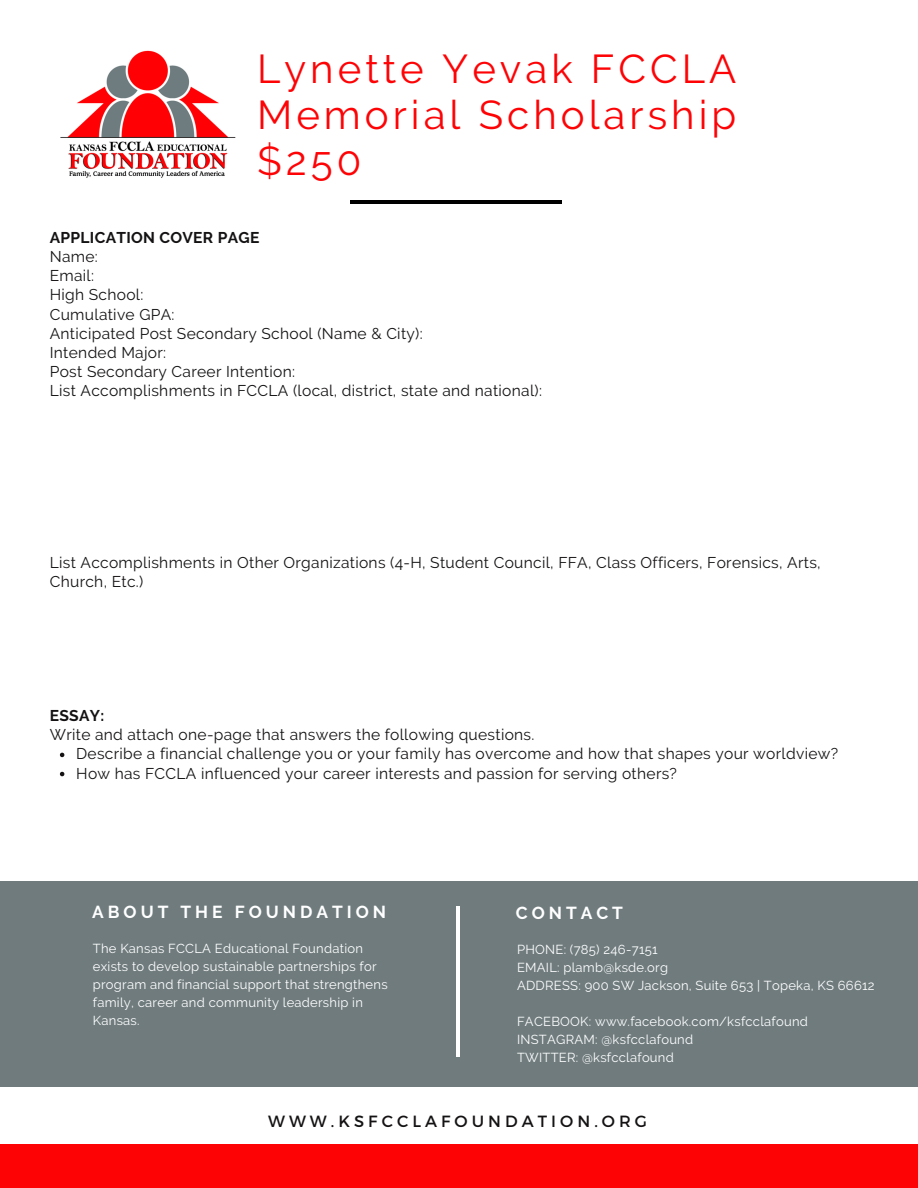
<style>
.page{position:relative;width:918px;height:1188px;background:#fff}
.page>*{position:absolute;margin:0;border:0;box-sizing:border-box;transform-origin:0 0}
.t1{font:40.2px/46.2px "Raleway";letter-spacing:.1em;color:#fe0305}
.t2{font:700 17.4px "Raleway";letter-spacing:.23em;color:#fff}
.t3{font:16.2px "Montserrat";letter-spacing:.25em;color:#141212}
.t4{font:15.6px/19.2px "Raleway";letter-spacing:.02em;color:#141212}
.t5{font:700 15.6px "Raleway";letter-spacing:.02em;color:#141212}
.t6{font:13.05px/18px "Raleway";letter-spacing:.02em;color:#fff}
</style>
<div class="page">
<div style="left:0;top:881px;width:918px;height:206px;background:#6f7b7d"></div>
<hr style="left:456px;top:906px;width:3px;height:151px;background:#fff">
<hr style="left:350px;top:200px;width:212px;height:3px;background:#000">
<div style="left:0;top:1144px;width:918px;height:44px;background:#fe0305"></div>
<img style="left:60px;top:50px;width:176px;height:128px">
<svg style="left:60px;top:753px;width:4px;height:4px"></svg>
<svg style="left:60px;top:772px;width:4px;height:4px"></svg>
<p class="t1" style="left:257px;top:46px;width:481px">Lynette Yevak FCCLA<br>Memorial Scholarship</p>
<p class="t1" style="left:257px;top:138px;width:106px">$250</p>
<p class="t5" style="left:50px;top:228px;width:211px">APPLICATION COVER PAGE</p>
<p class="t4" style="left:50px;top:247px;width:50px">Name:</p>
<p class="t4" style="left:50px;top:266px;width:46px">Email:</p>
<p class="t4" style="left:50px;top:285px;width:95px">High School:</p>
<p class="t4" style="left:50px;top:304px;width:126px">Cumulative GPA:</p>
<p class="t4" style="left:50px;top:324px;width:374px">Anticipated Post Secondary School (Name &amp; City):</p>
<p class="t4" style="left:50px;top:343px;width:118px">Intended Major:</p>
<p class="t4" style="left:50px;top:362px;width:247px">Post Secondary Career Intention:</p>
<p class="t4" style="left:50px;top:381px;width:494px">List Accomplishments in FCCLA (local, district, state and national):</p>
<p class="t4" style="left:50px;top:553px;width:773px">List Accomplishments in Other Organizations (4-H, Student Council, FFA, Class Officers, Forensics, Arts,<br>Church, Etc.)</p>
<p class="t5" style="left:50px;top:707px;width:56px">ESSAY:</p>
<p class="t4" style="left:50px;top:725px;width:486px">Write and attach one-page that answers the following questions.</p>
<p class="t4" style="left:76px;top:744px;width:764px">Describe a financial challenge you or your family has overcome and how that shapes your worldview?</p>
<p class="t4" style="left:76px;top:763px;width:602px">How has FCCLA influenced your career interests and passion for serving others?</p>
<p class="t2" style="left:92px;top:902px;width:295px">ABOUT THE FOUNDATION</p>
<p class="t6" style="left:93px;top:940px;width:296px">The Kansas FCCLA Educational Foundation exists to develop sustainable partnerships for program and financial support that strengthens family, career and community leadership in Kansas.</p>
<p class="t2" style="left:516px;top:902px;width:109px">CONTACT</p>
<p class="t6" style="left:517px;top:940px;width:142px">PHONE: (785) 246-7151</p>
<p class="t6" style="left:517px;top:958px;width:152px">EMAIL: plamb@ksde.org</p>
<p class="t6" style="left:517px;top:976px;width:359px">ADDRESS: 900 SW Jackson, Suite 653 | Topeka, KS 66612</p>
<p class="t6" style="left:517px;top:1012px;width:292px">FACEBOOK: www.facebook.com/ksfcclafound</p>
<p class="t6" style="left:517px;top:1030px;width:178px">INSTAGRAM: @ksfcclafound</p>
<p class="t6" style="left:517px;top:1048px;width:158px">TWITTER: @ksfcclafound</p>
<p class="t3" style="left:268px;top:1110px;width:380px">WWW.KSFCCLAFOUNDATION.ORG</p>
</div>
